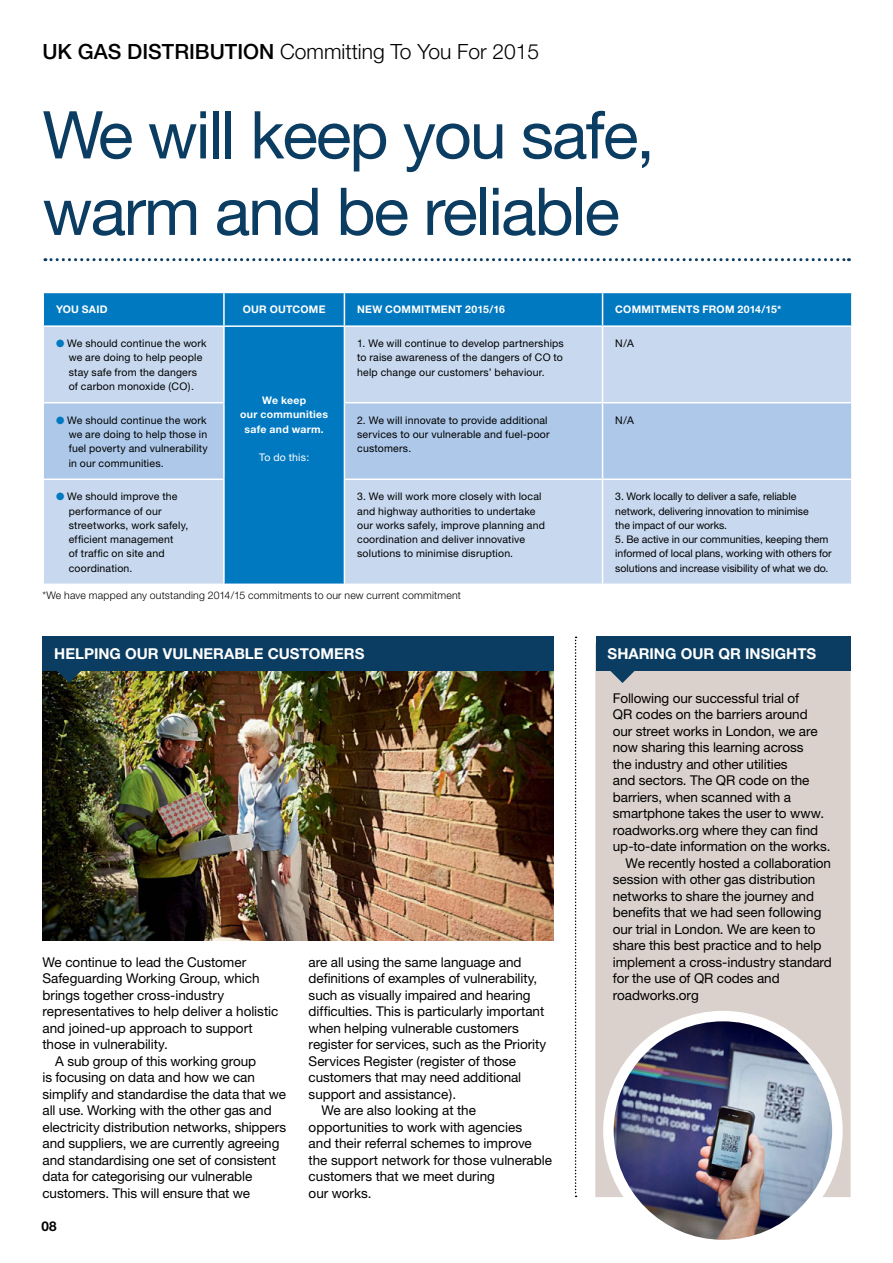
<style>
.page{position:relative;width:893px;height:1263px;background:#fff}
.page>*{position:absolute;margin:0;border:0;box-sizing:border-box;transform-origin:0 0}
.t1{font:66px/76.5px "Helvetica Neue";letter-spacing:-.03em;color:#0b3c61}
.t2{font:300 21px "Helvetica Neue";color:#000}
.t3{font:700 15px "Helvetica Neue";color:#fff}
.t4{font:13.5px "Helvetica Neue";letter-spacing:-.005em;color:#000}
.t5{font:700 13.5px "Helvetica Neue";color:#000}
.t6{font:10.5px/14.2px "Helvetica Neue";letter-spacing:.015em;color:#000}
.t7{font:10.5px/14.2px "Helvetica Neue";letter-spacing:-.005em;color:#000}
.t8{font:700 10.5px/14.2px "Helvetica Neue";letter-spacing:.025em;color:#fff;text-align:center}
.t9{font:300 10.5px "Helvetica Neue";letter-spacing:.02em;color:#000}
.t10{font:10.5px "Helvetica Neue";letter-spacing:.015em;color:#fff}
.s1{font-weight:500}
.s2{color:#0079c1}
</style>
<div class="page">
<img style="left:42px;top:671px;width:511px;height:269px">
<svg style="left:45px;top:258px;width:804px;height:3px"></svg>
<div style="left:44px;top:293px;width:807px;height:32px;background:#0079c1"></div>
<svg style="left:44px;top:327px;width:807px;height:256px;fill:#c7d8ef"></svg>
<svg style="left:44px;top:403px;width:807px;height:76px;fill:#adc8e9"></svg>
<hr style="left:223px;top:293px;width:2px;height:32px;background:#fff">
<hr style="left:344px;top:293px;width:1px;height:32px;background:#fff">
<hr style="left:602px;top:293px;width:1px;height:32px;background:#fff">
<hr style="left:223px;top:327px;width:2px;height:75px;background:#fff">
<hr style="left:344px;top:327px;width:1px;height:75px;background:#fff">
<hr style="left:602px;top:327px;width:1px;height:75px;background:#fff">
<hr style="left:42px;top:402px;width:183px;height:1px;background:#fff">
<hr style="left:223px;top:403px;width:2px;height:75px;background:#fff">
<hr style="left:344px;top:402px;width:258px;height:1px;background:#fff">
<hr style="left:344px;top:403px;width:1px;height:75px;background:#fff">
<hr style="left:602px;top:402px;width:250px;height:1px;background:#fff">
<hr style="left:602px;top:403px;width:1px;height:75px;background:#fff">
<hr style="left:42px;top:478px;width:183px;height:2px;background:#fff">
<hr style="left:223px;top:480px;width:2px;height:103px;background:#fff">
<hr style="left:344px;top:478px;width:258px;height:2px;background:#fff">
<hr style="left:344px;top:480px;width:1px;height:103px;background:#fff">
<hr style="left:602px;top:478px;width:250px;height:2px;background:#fff">
<hr style="left:602px;top:480px;width:1px;height:103px;background:#fff">
<div style="left:595px;top:643px;width:255px;height:554px;background:#dad1cc"></div>
<svg style="left:57px;top:671px;width:25px;height:12px"></svg>
<div style="left:42px;top:637px;width:511px;height:34px;background:#0b3c61"></div>
<svg style="left:575px;top:636px;width:1px;height:561px"></svg>
<img style="left:608px;top:1019px;width:229px;height:220px">
<div style="left:603px;top:1011px;width:239px;height:239px;border:10px solid #fff;border-radius:50%"></div>
<svg style="left:610px;top:671px;width:25px;height:12px"></svg>
<div style="left:596px;top:637px;width:254px;height:34px;background:#0b3c61"></div>
<h2 class="t2" style="left:42px;top:39px;width:498px"><span class="s1">UK GAS DISTRIBUTION</span> Committing To You For 2015</h2>
<h1 class="t1" style="left:42px;top:96px;width:614px">We will keep you safe, warm and be reliable</h1>
<p class="t8" style="left:56px;top:302px;width:53px">YOU SAID</p>
<p class="t8" style="left:243px;top:302px;width:84px">OUR OUTCOME</p>
<p class="t8" style="left:357px;top:302px;width:149px">NEW COMMITMENT 2015/16</p>
<p class="t8" style="left:615px;top:302px;width:168px">COMMITMENTS FROM 2014/15*</p>
<p class="t6" style="left:69px;top:336px;width:139px;text-indent:-13px"><span class="s2">●</span> We should continue the work we are doing to help people stay safe from the dangers of carbon monoxide (CO).</p>
<p class="t8" style="left:240px;top:393px;width:89px">We keep<br>our communities safe and warm.</p>
<p class="t10" style="left:259px;top:451px;width:52px">To do this:</p>
<p class="t6" style="left:357px;top:336px;width:208px;text-align:justify">1. We will continue to develop partnerships to raise awareness of the dangers of CO to help change our customers’ behaviour.</p>
<p class="t6" style="left:615px;top:336px;width:20px">N/A</p>
<p class="t6" style="left:69px;top:413px;width:141px;text-align:justify;text-indent:-13px"><span class="s2">●</span> We should continue the work we are doing to help those in fuel poverty and vulnerability in our communities.</p>
<p class="t6" style="left:357px;top:413px;width:194px">2. We will innovate to provide additional services to our vulnerable and fuel-poor customers.</p>
<p class="t6" style="left:615px;top:413px;width:20px">N/A</p>
<p class="t6" style="left:69px;top:489px;width:121px;text-indent:-13px"><span class="s2">●</span> We should improve the performance of our streetworks, work safely, efficient management<br>of traffic on site and coordination.</p>
<p class="t6" style="left:357px;top:489px;width:189px">3. We will work more closely with local and highway authorities to undertake our works safely, improve planning and coordination and deliver innovative solutions to minimise disruption.</p>
<p class="t7" style="left:615px;top:489px;width:195px">3. Work locally to deliver a safe, reliable network, delivering innovation to minimise the impact of our works.</p>
<p class="t7" style="left:615px;top:532px;width:218px">5. Be active in our communities, keeping them informed of local plans, working with others for solutions and increase visibility of what we do.</p>
<p class="t9" style="left:42px;top:588px;width:420px">*We have mapped any outstanding 2014/15 commitments to our new current commitment</p>
<p class="t3" style="left:54px;top:645px;width:312px">HELPING OUR VULNERABLE CUSTOMERS</p>
<p class="t4" style="left:42px;top:954px;width:205px">We continue to lead the Customer</p>
<p class="t4" style="left:42px;top:970px;width:219px">Safeguarding Working Group, which</p>
<p class="t4" style="left:42px;top:987px;width:183px">brings together cross-industry</p>
<p class="t4" style="left:42px;top:1003px;width:237px">representatives to help deliver a holistic</p>
<p class="t4" style="left:42px;top:1020px;width:212px">and joined-up approach to support</p>
<p class="t4" style="left:42px;top:1036px;width:127px">those in vulnerability.</p>
<p class="t4" style="left:55px;top:1053px;width:202px">A sub group of this working group</p>
<p class="t4" style="left:42px;top:1069px;width:214px">is focusing on data and how we can</p>
<p class="t4" style="left:42px;top:1086px;width:245px">simplify and standardise the data that we</p>
<p class="t4" style="left:42px;top:1102px;width:231px">all use. Working with the other gas and</p>
<p class="t4" style="left:42px;top:1119px;width:245px">electricity distribution networks, shippers</p>
<p class="t4" style="left:42px;top:1135px;width:238px">and suppliers, we are currently agreeing</p>
<p class="t4" style="left:42px;top:1152px;width:235px">and standardising one set of consistent</p>
<p class="t4" style="left:42px;top:1168px;width:211px">data for categorising our vulnerable</p>
<p class="t4" style="left:42px;top:1185px;width:209px">customers. This will ensure that we</p>
<p class="t5" style="left:42px;top:1217px;width:17px">08</p>
<p class="t4" style="left:309px;top:954px;width:214px">are all using the same language and</p>
<p class="t4" style="left:309px;top:970px;width:230px">definitions of examples of vulnerability,</p>
<p class="t4" style="left:309px;top:987px;width:223px">such as visually impaired and hearing</p>
<p class="t4" style="left:309px;top:1003px;width:237px">difficulties. This is particularly important</p>
<p class="t4" style="left:309px;top:1020px;width:212px">when helping vulnerable customers</p>
<p class="t4" style="left:309px;top:1036px;width:239px">register for services, such as the Priority</p>
<p class="t4" style="left:309px;top:1053px;width:209px">Services Register (register of those</p>
<p class="t4" style="left:309px;top:1069px;width:214px">customers that may need additional</p>
<p class="t4" style="left:309px;top:1086px;width:149px">support and assistance).</p>
<p class="t4" style="left:321px;top:1102px;width:156px">We are also looking at the</p>
<p class="t4" style="left:309px;top:1119px;width:215px">opportunities to work with agencies</p>
<p class="t4" style="left:309px;top:1135px;width:225px">and their referral schemes to improve</p>
<p class="t4" style="left:309px;top:1152px;width:245px">the support network for those vulnerable</p>
<p class="t4" style="left:309px;top:1168px;width:188px">customers that we meet during</p>
<p class="t4" style="left:309px;top:1185px;width:64px">our works.</p>
<p class="t3" style="left:607px;top:645px;width:210px">SHARING OUR QR INSIGHTS</p>
<p class="t4" style="left:613px;top:690px;width:188px">Following our successful trial of</p>
<p class="t4" style="left:613px;top:706px;width:196px">QR codes on the barriers around</p>
<p class="t4" style="left:613px;top:723px;width:206px">our street works in London, we are</p>
<p class="t4" style="left:613px;top:739px;width:192px">now sharing this learning across</p>
<p class="t4" style="left:613px;top:756px;width:176px">the industry and other utilities</p>
<p class="t4" style="left:613px;top:772px;width:198px">and sectors. The QR code on the</p>
<p class="t4" style="left:613px;top:789px;width:180px">barriers, when scanned with a</p>
<p class="t4" style="left:613px;top:805px;width:213px">smartphone takes the user to www.</p>
<p class="t4" style="left:613px;top:822px;width:207px">roadworks.org where they can find</p>
<p class="t4" style="left:613px;top:838px;width:219px">up-to-date information on the works.</p>
<p class="t4" style="left:626px;top:855px;width:207px">We recently hosted a collaboration</p>
<p class="t4" style="left:613px;top:871px;width:204px">session with other gas distribution</p>
<p class="t4" style="left:613px;top:888px;width:203px">networks to share the journey and</p>
<p class="t4" style="left:613px;top:904px;width:210px">benefits that we had seen following</p>
<p class="t4" style="left:613px;top:921px;width:204px">our trial in London. We are keen to</p>
<p class="t4" style="left:613px;top:937px;width:210px">share this best practice and to help</p>
<p class="t4" style="left:613px;top:954px;width:221px">implement a cross-industry standard</p>
<p class="t4" style="left:613px;top:970px;width:168px">for the use of QR codes and</p>
<p class="t4" style="left:613px;top:987px;width:87px">roadworks.org</p>
</div>
